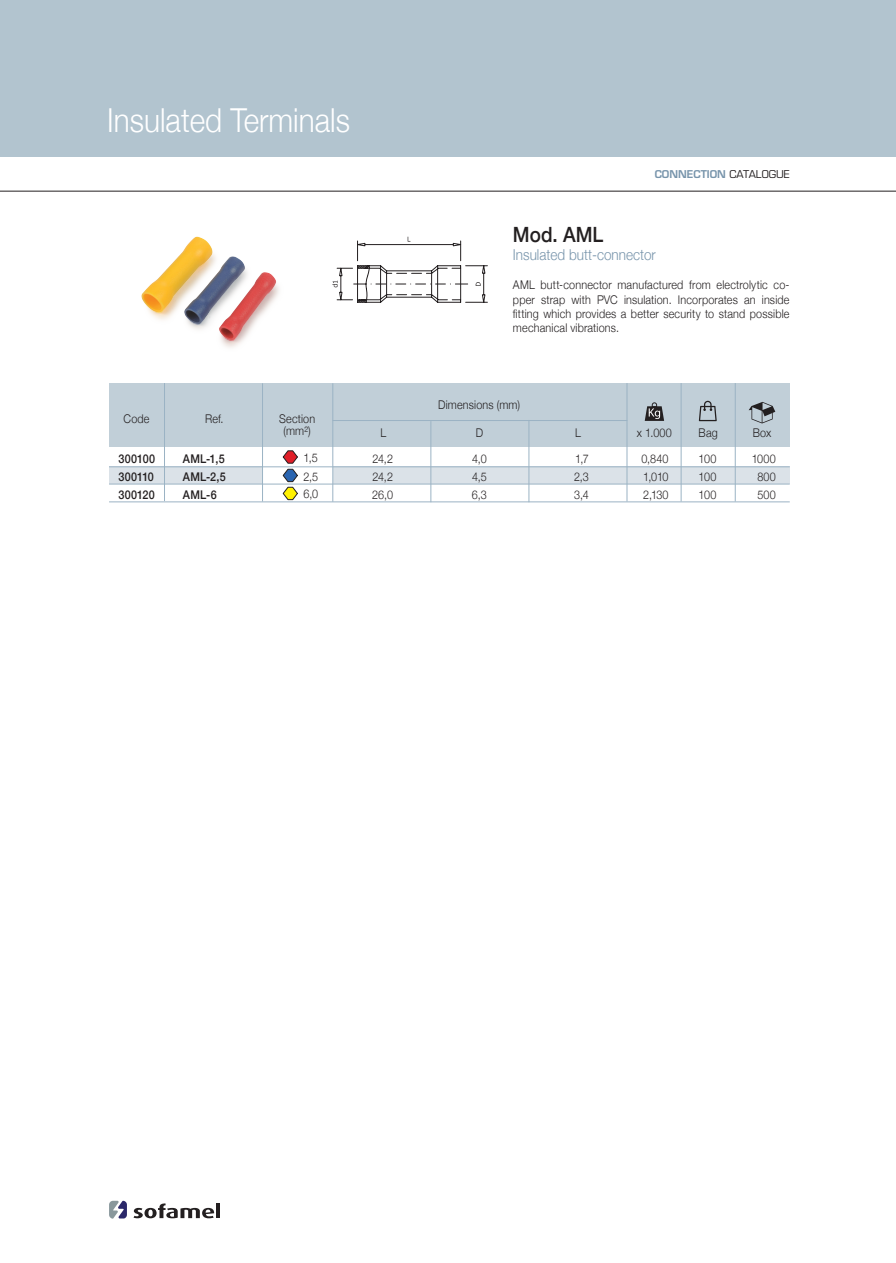
<style>
.page{position:relative;width:896px;height:1263px;background:#fff}
.page>*{position:absolute;margin:0;border:0;box-sizing:border-box;transform-origin:0 0}
.t1{font:300 33px "Helvetica Neue";color:#fff;scale:.9 1}
.t2{font:500 21px "Helvetica Neue";color:#231f20;scale:.9 1}
.t3{font:300 15px "Helvetica Neue";color:#7794ab;scale:.9 1}
.t4{font:300 12px/18px "Helvetica Neue";letter-spacing:.015em;color:#231f20;text-align:justify;scale:.9 1}
.t5{font:500 12px/18px "Helvetica Neue";letter-spacing:.02em;color:#231f20;text-align:justify;scale:.9 1}
.t6{font:600 10.5px "Eurostile";color:#7794ab}
.s1{font-weight:400;color:#231f20}
</style>
<div class="page">
<svg style="left:133px;top:1203px;width:81px;height:15px"></svg>
<hr style="left:216px;top:1203px;width:4px;height:14px;background:#231f20">
<svg style="left:109px;top:1200px;width:18px;height:18px"></svg>
<div style="left:0;top:0;width:896px;height:156px;background:#b2c4cf"></div>
<hr style="left:0;top:191px;width:896px;height:1px;background:#231f20">
<div style="left:109px;top:467px;width:680px;height:17px;background:#dbe2e8"></div>
<div style="left:262px;top:447px;width:70px;height:37px;background:#fff"></div>
<img style="left:221px;top:340px;width:22px;height:8px">
<img style="left:141px;top:236px;width:138px;height:104px">
<div style="left:109px;top:383px;width:680px;height:64px;background:#c1cfd8"></div>
<hr style="left:332px;top:420px;width:295px;height:1px;background:#9bb3c4">
<hr style="left:164px;top:383px;width:1px;height:118px;background:#9bb3c4">
<hr style="left:734px;top:383px;width:1px;height:118px;background:#9bb3c4">
<hr style="left:680px;top:383px;width:1px;height:118px;background:#9bb3c4">
<hr style="left:626px;top:383px;width:1px;height:118px;background:#9bb3c4">
<hr style="left:528px;top:420px;width:1px;height:82px;background:#9bb3c4">
<hr style="left:262px;top:383px;width:1px;height:118px;background:#9bb3c4">
<hr style="left:332px;top:383px;width:1px;height:118px;background:#9bb3c4">
<hr style="left:430px;top:421px;width:1px;height:81px;background:#9bb3c4">
<svg style="left:749px;top:402px;width:26px;height:21px"></svg>
<svg style="left:698px;top:401px;width:18px;height:20px"></svg>
<svg style="left:644px;top:402px;width:20px;height:19px"></svg>
<hr style="left:109px;top:483px;width:680px;height:1px;background:#9bb3c4">
<hr style="left:109px;top:501px;width:680px;height:1px;background:#9bb3c4">
<hr style="left:109px;top:466px;width:680px;height:1px;background:#9bb3c4">
<svg style="left:283px;top:450px;width:15px;height:13px"></svg>
<svg style="left:283px;top:469px;width:15px;height:31px"></svg>
<svg style="left:332px;top:237px;width:156px;height:66px"></svg>
<h1 class="t1" style="left:107px;top:93px;width:271px">Insulated Terminals</h1>
<p class="t4" style="left:124px;top:409px;width:30px">Code</p>
<p class="t4" style="left:205px;top:409px;width:22px">Ref.</p>
<p class="t4" style="left:279px;top:411px;width:41px;line-height:12px;text-align:center">Section (mm²)</p>
<p class="t6" style="left:654px;top:168px;width:137px">CONNECTION <span class="s1">CATALOGUE</span></p>
<h2 class="t2" style="left:513px;top:218px;width:102px">Mod. AML</h2>
<p class="t3" style="left:513px;top:243px;width:160px">Insulated butt-connector</p>
<p class="t4" style="left:513px;top:277px;width:309px;line-height:14.4px">AML butt-connector manufactured from electrolytic co&shy;pper strap with PVC insulation. Incorporates an inside fitting which provides a better security to stand possible mechanical vibrations.</p>
<p class="t4" style="left:438px;top:395px;width:92px">Dimensions (mm)</p>
<p class="t4" style="left:380px;top:423px;width:8px">L</p>
<p class="t4" style="left:476px;top:423px;width:10px">D</p>
<p class="t4" style="left:575px;top:423px;width:8px">L</p>
<p class="t4" style="left:637px;top:423px;width:40px">x 1.000</p>
<p class="t4" style="left:698px;top:423px;width:23px">Bag</p>
<p class="t4" style="left:752px;top:423px;width:22px">Box</p>
<p class="t4" style="left:303px;top:446px;width:18px;line-height:19.2px">1,5<br>2,5</p>
<p class="t4" style="left:303px;top:484px;width:18px">6,0</p>
<p class="t5" style="left:118px;top:448px;width:42px">300100<br>300110<br>300120</p>
<p class="t5" style="left:183px;top:448px;width:49px">AML-1,5<br>AML-2,5<br>AML-6</p>
<p class="t4" style="left:472px;top:448px;width:18px">4,0<br>4,5<br>6,3</p>
<p class="t4" style="left:574px;top:448px;width:18px">1,7<br>2,3<br>3,4</p>
<p class="t4" style="left:372px;top:448px;width:25px">24,2<br>24,2<br>26,0</p>
<p class="t4" style="left:641px;top:448px;width:32px">0,840<br>1,010<br>2,130</p>
<p class="t4" style="left:698px;top:448px;width:21px">100<br>100<br>100</p>
<p class="t4" style="left:751px;top:448px;width:28px;text-align:center">1000<br>800<br>500</p>
</div>
